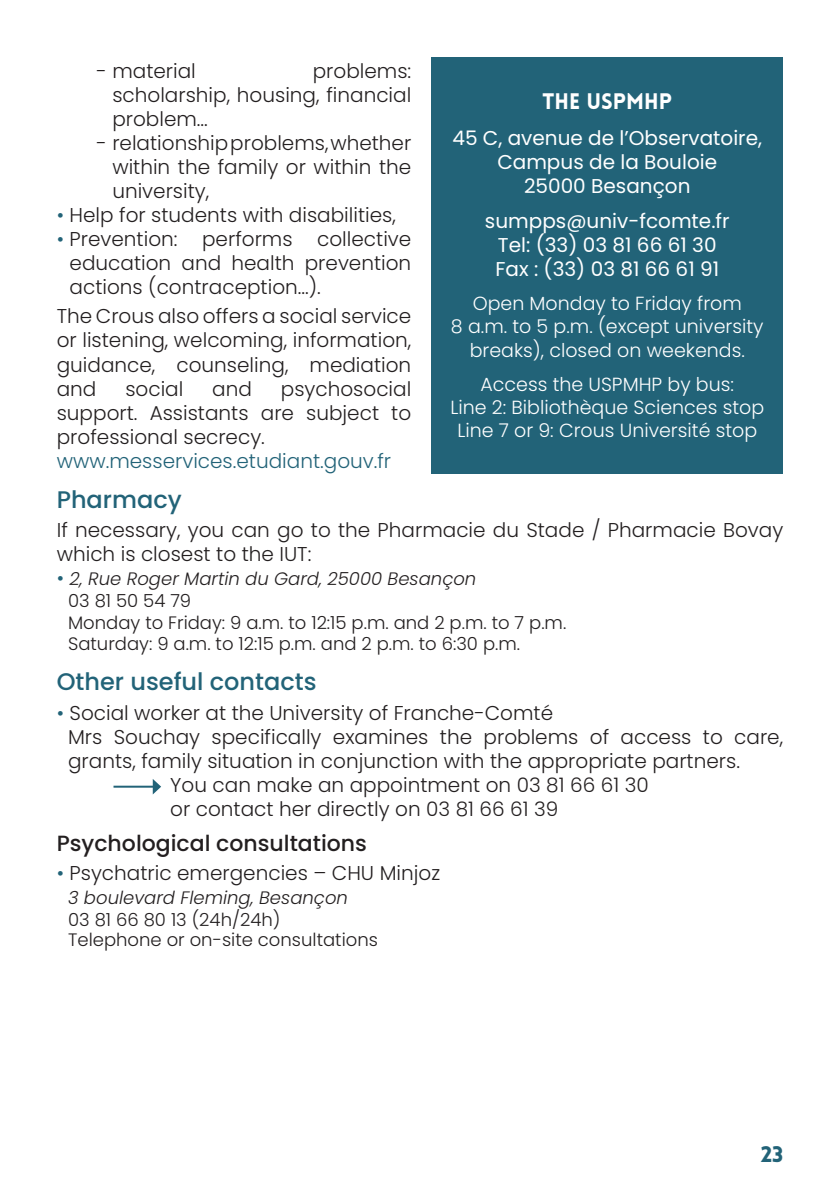
<style>
.page{position:relative;width:840px;height:1191px;background:#fff}
.page>*{position:absolute;margin:0;border:0;box-sizing:border-box;transform-origin:0 0}
.t1{font:500 24px "Poppins";color:#226378}
.t2{font:500 22px "Poppins";color:#231f20}
.t3{font:900 22px "Lovelo";color:#fff}
.t4{font:900 22px "Lovelo";color:#226378}
.t5{font:300 20px/24px "Poppins";color:#231f20;text-align:justify}
.t6{font:20px/24px "Poppins";color:#fff;text-align:center}
.t7{font:300 20px "Poppins";color:#226378}
.t8{font:300 19px/23.4px "Poppins";color:#fff;text-align:center}
.t9{font:300 18px "Poppins";color:#231f20}
.t10{font:italic 300 18px "Poppins";color:#231f20}
.s1{color:#226378}
.s2{font-style:normal;font-size:20px;color:#226378}
</style>
<div class="page">
<div style="left:431px;top:57px;width:351px;height:416px;background:#226378"></div>
<hr style="left:113px;top:785px;width:41px;height:2px;background:#226378">
<svg style="left:153px;top:779px;width:8px;height:15px"></svg>
<p class="t5" style="left:96px;top:59px;width:101px">- material</p>
<p class="t5" style="left:112px;top:59px;width:300px;text-indent:200px">problems: scholarship, housing, financial problem...</p>
<p class="t5" style="left:112px;top:131px;width:300px;text-indent:-16px">- relationship problems, whether within the family or within the university,</p>
<p class="t5" style="left:57px;top:203px;width:340px"><span class="s1">•</span> Help for students with disabilities,</p>
<p class="t5" style="left:69px;top:227px;width:343px;text-indent:-13px"><span class="s1">•</span> Prevention: performs collective education and health prevention actions (contraception...).</p>
<p class="t5" style="left:57px;top:304px;width:356px">The Crous also offers a social service or listening, welcoming, information, guidance, counseling, mediation and</p>
<p class="t3" style="left:542px;top:88px;width:131px">The USPMHP</p>
<p class="t6" style="left:452px;top:126px;width:311px">45 C, avenue de l’Observatoire,<br>Campus de la Bouloie</p>
<p class="t6" style="left:523px;top:174px;width:168px">25000 Besançon</p>
<p class="t6" style="left:484px;top:209px;width:246px">sumpps@univ-fcomte.fr</p>
<p class="t6" style="left:497px;top:233px;width:220px">Tel: (33) 03 81 66 61 30</p>
<p class="t6" style="left:495px;top:257px;width:225px">Fax : (33) 03 81 66 61 91</p>
<p class="t8" style="left:450px;top:292px;width:314px">Open Monday to Friday from<br>8 a.m. to 5 p.m. (except university breaks), closed on weekends.</p>
<p class="t8" style="left:480px;top:373px;width:255px">Access the USPMHP by bus:</p>
<p class="t8" style="left:450px;top:396px;width:315px">Line 2: Bibliothèque Sciences stop</p>
<p class="t8" style="left:457px;top:419px;width:301px">Line 7 or 9: Crous Université stop</p>
<p class="t5" style="left:57px;top:376px;width:356px;text-indent:224px">psychosocial support. Assistants are subject to professional secrecy.</p>
<p class="t7" style="left:57px;top:449px;width:336px">www.messervices.etudiant.gouv.fr</p>
<p class="t1" style="left:57px;top:485px;width:126px">Pharmacy</p>
<p class="t5" style="left:57px;top:518px;width:727px">If necessary, you can go to the Pharmacie du Stade / Pharmacie Bovay which is closest to the IUT:</p>
<p class="t10" style="left:57px;top:568px;width:421px"><span class="s2">•</span> 2, Rue Roger Martin du Gard, 25000 Besançon</p>
<p class="t9" style="left:68px;top:590px;width:125px">03 81 50 54 79</p>
<p class="t9" style="left:68px;top:612px;width:499px">Monday to Friday: 9 a.m. to 12:15 p.m. and 2 p.m. to 7 p.m.</p>
<p class="t9" style="left:68px;top:633px;width:453px">Saturday: 9 a.m. to 12:15 p.m. and 2 p.m. to 6:30 p.m.</p>
<p class="t1" style="left:57px;top:668px;width:261px">Other useful contacts</p>
<p class="t5" style="left:57px;top:701px;width:497px"><span class="s1">•</span> Social worker at the University of Franche-Comté</p>
<p class="t5" style="left:68px;top:725px;width:716px">Mrs Souchay specifically examines the problems of access to care, grants, family situation in conjunction with the appropriate partners.</p>
<p class="t5" style="left:170px;top:773px;width:479px">You can make an appointment on 03 81 66 61 30</p>
<p class="t5" style="left:170px;top:797px;width:389px">or contact her directly on 03 81 66 61 39</p>
<p class="t2" style="left:57px;top:830px;width:311px">Psychological consultations</p>
<p class="t5" style="left:57px;top:861px;width:384px"><span class="s1">•</span> Psychatric emergencies – CHU Minjoz</p>
<p class="t10" style="left:68px;top:887px;width:281px">3 boulevard Fleming, Besançon</p>
<p class="t9" style="left:68px;top:909px;width:214px">03 81 66 80 13 (24h/24h)</p>
<p class="t9" style="left:68px;top:929px;width:311px">Telephone or on-site consultations</p>
<p class="t5" style="left:125px;top:376px;width:59px">social</p>
<p class="t5" style="left:212px;top:376px;width:41px">and</p>
<p class="t4" style="left:760px;top:1140px;width:24px">23</p>
</div>
